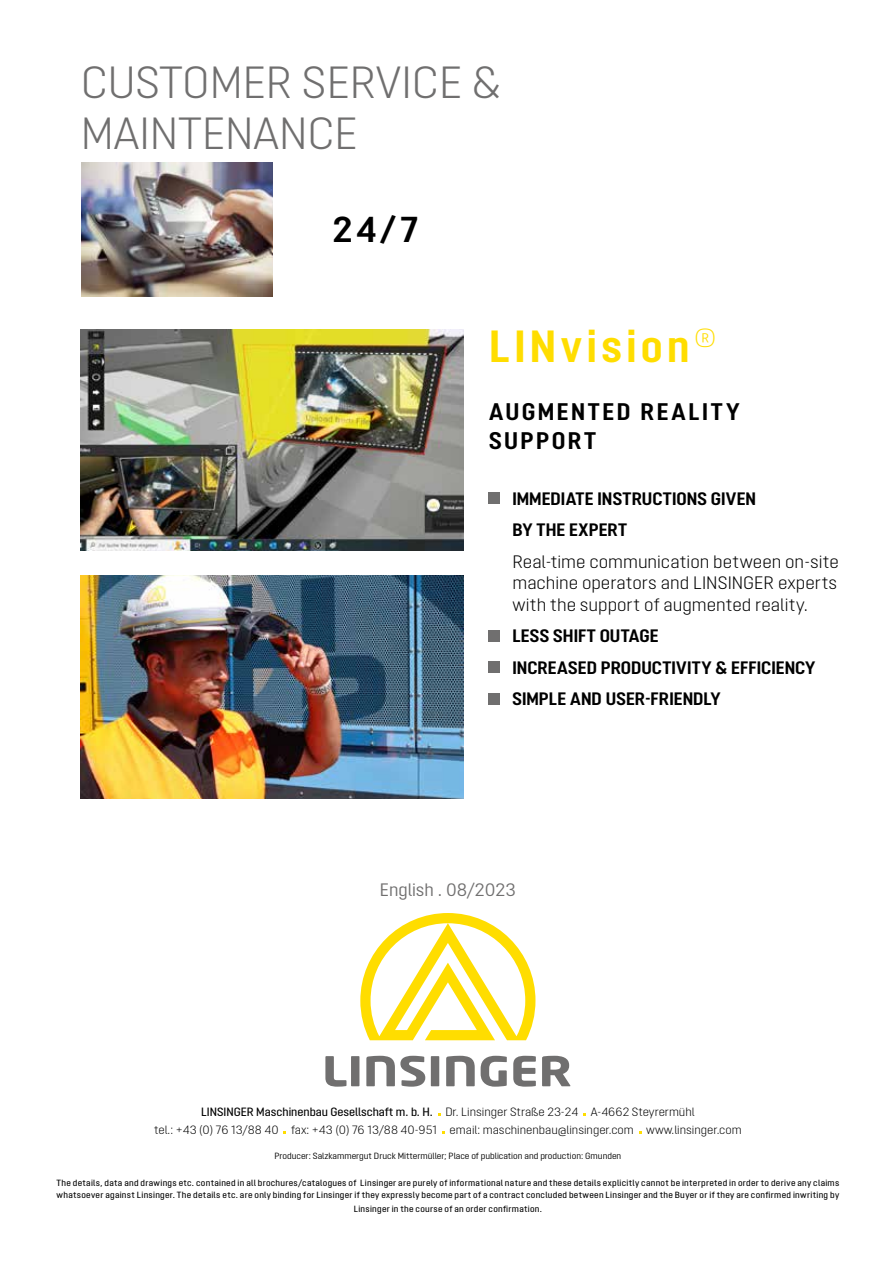
<style>
.page{position:relative;width:893px;height:1263px;background:#fff}
.page>*{position:absolute;margin:0;border:0;box-sizing:border-box;transform-origin:0 0}
.t1{font:300 45px/51px "Opinion Pro";color:#706f6f}
.t2{font:700 45px "Opinion Pro";letter-spacing:.095em;color:#fd0}
.t3{font:700 36px "Opinion Pro";color:#000}
.t4{font:700 24px/28.8px "Opinion Pro";letter-spacing:.105em;color:#000}
.t5{font:700 18px/31.5px "Opinion Pro";color:#000}
.t6{font:300 18px/21.6px "Opinion Pro";color:#000;text-align:justify}
.t7{font:18px "Opinion Pro";color:#706f6f}
.t8{font:300 12px/18px "Opinion Pro";color:#000;text-align:center}
.t9{font:500 9px/12px "Opinion Pro";letter-spacing:.03em;color:#000}
.t10{font:9px "Opinion Pro";color:#000}
.s1{font-weight:500}
</style>
<div class="page">
<svg style="left:325px;top:1056px;width:21px;height:31px"></svg>
<div style="left:351px;top:1056px;width:8px;height:30px;background:#706f6f"></div>
<svg style="left:366px;top:1056px;width:59px;height:31px"></svg>
<div style="left:431px;top:1056px;width:8px;height:30px;background:#706f6f"></div>
<svg style="left:446px;top:1056px;width:29px;height:30px"></svg>
<svg style="left:481px;top:1056px;width:26px;height:31px"></svg>
<svg style="left:513px;top:1056px;width:23px;height:31px"></svg>
<svg style="left:542px;top:1056px;width:28px;height:30px"></svg>
<svg style="left:360px;top:913px;width:175px;height:127px"></svg>
<img style="left:81px;top:330px;width:382px;height:220px">
<div style="left:489px;top:493px;width:11px;height:11px;background:#706f6f"></div>
<img style="left:81px;top:163px;width:192px;height:133px">
<img style="left:81px;top:575px;width:382px;height:223px">
<div style="left:489px;top:661px;width:11px;height:12px;background:#706f6f"></div>
<div style="left:489px;top:630px;width:11px;height:12px;background:#706f6f"></div>
<div style="left:489px;top:693px;width:11px;height:11px;background:#706f6f"></div>
<h1 class="t1" style="left:81px;top:56px;width:421px">CUSTOMER SERVICE &amp;<br>MAINTENANCE</h1>
<h2 class="t3" style="left:333px;top:208px;width:87px">24/7</h2>
<h1 class="t2" style="left:489px;top:320px;width:229px">LINvision<sup>®</sup></h1>
<h3 class="t4" style="left:489px;top:397px;width:252px">AUGMENTED REALITY<br>SUPPORT</h3>
<h3 class="t5" style="left:512px;top:482px;width:245px">IMMEDIATE INSTRUCTIONS GIVEN<br>BY THE EXPERT</h3>
<h3 class="t6" style="left:512px;top:550px;width:328px">Real-time communication between on-site machine operators and LINSINGER experts with the support of augmented reality.</h3>
<h3 class="t5" style="left:512px;top:620px;width:305px">LESS SHIFT OUTAGE<br>INCREASED PRODUCTIVITY &amp; EFFICIENCY<br>SIMPLE AND USER-FRIENDLY</h3>
<h3 class="t7" style="left:380px;top:880px;width:137px">English . 08/2023</h3>
<h3 class="t8" style="left:154px;top:1103px;width:589px"><span class="s1">LINSINGER Maschinenbau Gesellschaft m. b. H.</span> Dr. Linsinger Straße 23-24 A-4662 Steyrermühl<br>tel.: +43 (0) 76 13/88 40 fax: +43 (0) 76 13/88 40-951 email: maschinenbau@linsinger.com www.linsinger.com</h3>
<p class="t10" style="left:274px;top:1151px;width:348px">Producer: Salzkammergut Druck Mittermüller; Place of publication and production: Gmunden</p>
<p class="t9" style="left:56px;top:1176px;width:784px">The details, data and drawings etc. contained in all brochures/catalogues of Linsinger are purely of informational nature and these details explicitly cannot be interpreted in order to derive any claims whatsoever against Linsinger. The details etc. are only binding for Linsinger if they expressly become part of a contract concluded between Linsinger and the Buyer or if they are confirmed inwriting by</p>
<p class="t9" style="left:354px;top:1203px;width:190px">Linsinger in the course of an order confirmation.</p>
</div>
